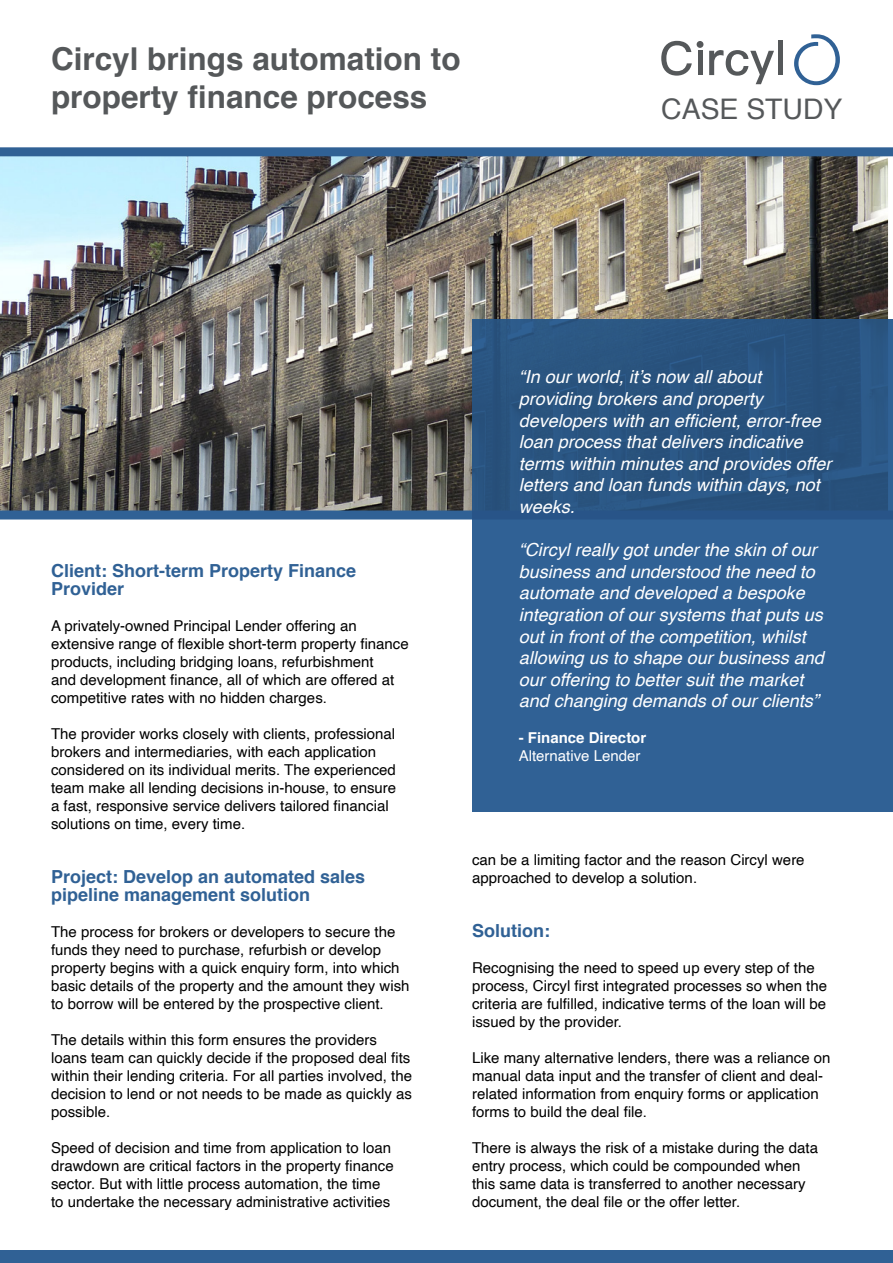
<style>
.page{position:relative;width:893px;height:1263px;background:#fff}
.page>*{position:absolute;margin:0;border:0;box-sizing:border-box;transform-origin:0 0}
.t1{font:700 31.5px/37.8px "Helvetica";color:#55585a}
.t2{font:28.35px "Helvetica";color:#55585a}
.t3{font:italic 18px/21.6px "Helvetica";color:#fff}
.t4{font:700 18px/18px "Helvetica";color:#306195}
.t5{font:15px/18px "Helvetica";color:#000}
.t6{font:15px "Helvetica";color:#fff}
.t7{font:700 15px "Helvetica";color:#fff}
</style>
<div class="page">
<img style="left:0;top:147px;width:893px;height:373px">
<div style="left:472px;top:320px;width:421px;height:492px;background:linear-gradient(to bottom,#29527e,#32659c)"></div>
<div style="left:0;top:1250px;width:893px;height:13px;background:#306195"></div>
<div style="left:697px;top:51px;width:5px;height:24px;background:#55585a"></div>
<div style="left:778px;top:41px;width:5px;height:34px;background:#55585a"></div>
<svg style="left:709px;top:50px;width:65px;height:34px"></svg>
<div style="left:697px;top:41px;width:6px;height:7px;background:#55585a;border-radius:50%"></div>
<svg style="left:661px;top:41px;width:31px;height:35px"></svg>
<svg style="left:794px;top:34px;width:46px;height:51px"></svg>
<h1 class="t1" style="left:51px;top:40px;width:411px">Circyl brings automation to property finance process</h1>
<h2 class="t2" style="left:661px;top:87px;width:183px">CASE STUDY</h2>
<p class="t4" style="left:51px;top:562px;width:307px">Client: Short-term Property Finance<br>Provider</p>
<p class="t5" style="left:51px;top:617px;width:359px">A privately-owned Principal Lender offering an extensive range of flexible short-term property finance products, including bridging loans, refurbishment<br>and development finance, all of which are offered at competitive rates with no hidden charges.</p>
<p class="t5" style="left:51px;top:725px;width:347px">The provider works closely with clients, professional brokers and intermediaries, with each application considered on its individual merits. The experienced team make all lending decisions in-house, to ensure a fast, responsive service delivers tailored financial solutions on time, every time.</p>
<p class="t4" style="left:51px;top:868px;width:316px">Project: Develop an automated sales pipeline management solution</p>
<p class="t5" style="left:51px;top:923px;width:360px">The process for brokers or developers to secure the funds they need to purchase, refurbish or develop property begins with a quick enquiry form, into which basic details of the property and the amount they wish to borrow will be entered by the prospective client.</p>
<p class="t5" style="left:51px;top:1031px;width:363px">The details within this form ensures the providers loans team can quickly decide if the proposed deal fits within their lending criteria. For all parties involved, the decision to lend or not needs to be made as quickly as possible.</p>
<p class="t5" style="left:51px;top:1139px;width:344px">Speed of decision and time from application to loan drawdown are critical factors in the property finance sector. But with little process automation, the time to undertake the necessary administrative activities</p>
<p class="t3" style="left:519px;top:367px;width:314px">“In our world, it’s now all about providing brokers and property developers with an efficient, error-free loan process that delivers indicative terms within minutes and provides offer letters and loan funds within days, not weeks.</p>
<p class="t3" style="left:519px;top:539px;width:307px">“Circyl really got under the skin of our business and understood the need to automate and developed a bespoke integration of our systems that puts us out in front of the competition, whilst allowing us to shape our business and our offering to better suit the market and changing demands of our clients”</p>
<p class="t7" style="left:519px;top:726px;width:129px">- Finance Director</p>
<p class="t6" style="left:519px;top:744px;width:123px">Alternative Lender</p>
<p class="t5" style="left:472px;top:851px;width:334px">can be a limiting factor and the reason Circyl were approached to develop a solution.</p>
<p class="t4" style="left:472px;top:922px;width:79px">Solution:</p>
<p class="t5" style="left:472px;top:959px;width:357px">Recognising the need to speed up every step of the process, Circyl first integrated processes so when the criteria are fulfilled, indicative terms of the loan will be issued by the provider.</p>
<p class="t5" style="left:472px;top:1049px;width:360px">Like many alternative lenders, there was a reliance on manual data input and the transfer of client and deal&shy;related information from enquiry forms or application forms to build the deal file.</p>
<p class="t5" style="left:472px;top:1139px;width:347px">There is always the risk of a mistake during the data entry process, which could be compounded when this same data is transferred to another necessary document, the deal file or the offer letter.</p>
</div>
